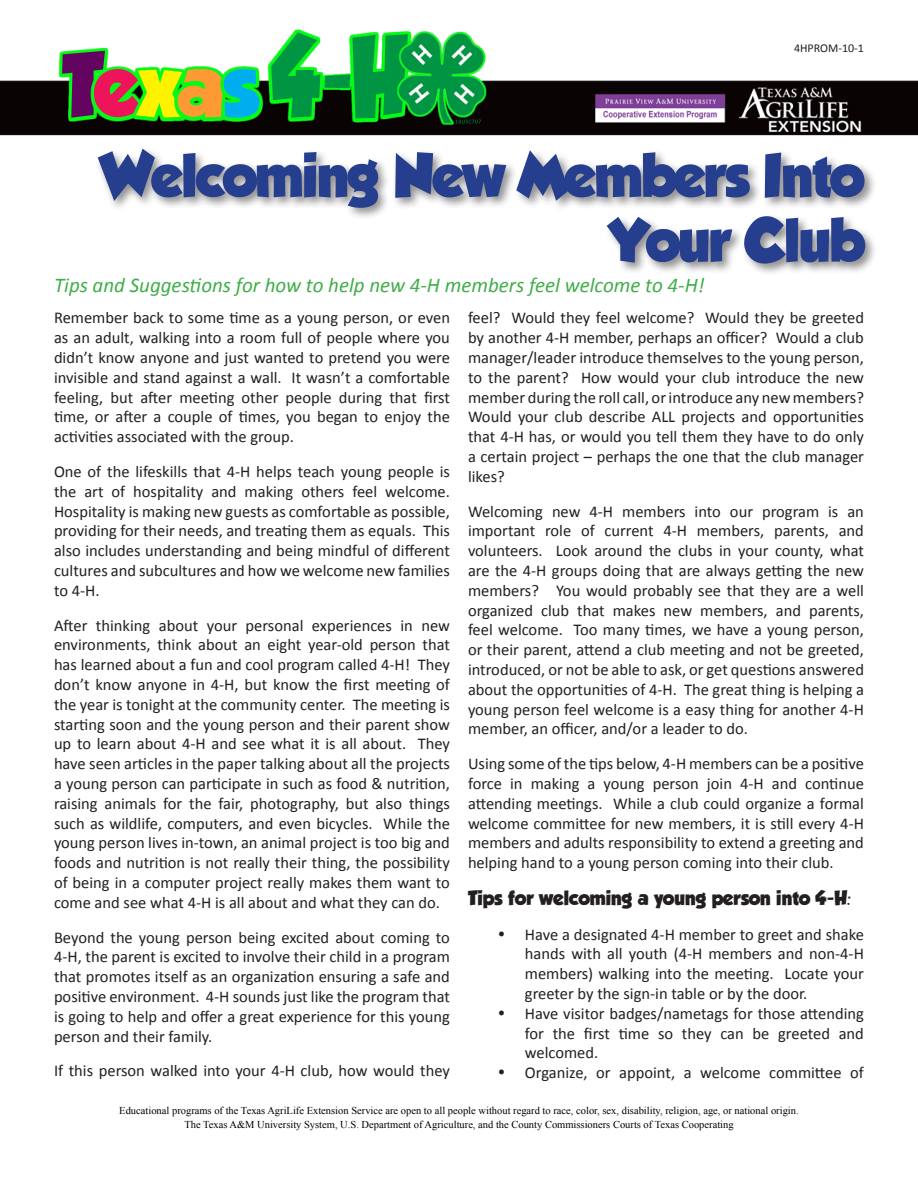
<style>
.page{position:relative;width:918px;height:1188px;background:#fff}
.page>*{position:absolute;margin:0;border:0;box-sizing:border-box;transform-origin:0 0}
.t1{font:54px/64.8px "GROBOLD";letter-spacing:-.025em;color:#253f8e;text-align:right}
.t2{font:italic 21px "Calibri";color:#40ae49}
.t3{font:18px "GROBOLD";color:#231f20}
.t4{font:16.5px/19.8px "Calibri";color:#231f20;text-align:justify}
.t5{font:12px "Calibri";color:#231f20}
.t6{font:10.5px/13.5px "Times New Roman";color:#000;text-align:center}
</style>
<div class="page">
<img style="left:0;top:29px;width:918px;height:107px">
<img style="left:62px;top:51px;width:43px;height:67px">
<img style="left:94px;top:69px;width:48px;height:48px">
<img style="left:136px;top:70px;width:42px;height:48px">
<img style="left:178px;top:69px;width:82px;height:49px">
<img style="left:271px;top:32px;width:49px;height:86px">
<img style="left:324px;top:75px;width:26px;height:13px">
<img style="left:352px;top:34px;width:56px;height:84px">
<img style="left:459px;top:120px;width:19px;height:4px">
<div style="left:95px;top:146px;width:783px;height:130px;background:#231f20;opacity:.5"></div>
<p class="t5" style="left:794px;top:40px;width:71px">4HPROM-10-1</p>
<p class="t1" style="left:100px;top:143px;width:766px">Welcoming New Members Into<br>Your Club</p>
<p class="t2" style="left:54px;top:271px;width:652px">Tips and Suggestions for how to help new 4-H members feel welcome to 4-H!</p>
<p class="t4" style="left:54px;top:308px;width:398px">Remember back to some time as a young person, or even as an adult, walking into a room full of people where you didn’t know anyone and just wanted to pretend you were invisible and stand against a wall. It wasn’t a comfortable feeling, but after meeting other people during that first time, or after a couple of times, you began to enjoy the activities associated with the group.</p>
<p class="t4" style="left:54px;top:462px;width:397px">One of the lifeskills that 4-H helps teach young people is the art of hospitality and making others feel welcome.<br>Hospitality is making new guests as comfortable as possible, providing for their needs, and treating them as equals. This also includes understanding and being mindful of different cultures and subcultures and how we welcome new families to 4-H.</p>
<p class="t4" style="left:54px;top:615px;width:398px">After thinking about your personal experiences in new environments, think about an eight year-old person that has learned about a fun and cool program called 4-H! They don’t know anyone in 4-H, but know the first meeting of the year is tonight at the community center. The meeting is starting soon and the young person and their parent show up to learn about 4-H and see what it is all about. They have seen articles in the paper talking about all the projects a young person can participate in such as food &amp; nutrition, raising animals for the fair, photography, but also things such as wildlife, computers, and even bicycles. While the young person lives in-town, an animal project is too big and foods and nutrition is not really their thing, the possibility of being in a computer project really makes them want to come and see what 4-H is all about and what they can do.</p>
<p class="t4" style="left:54px;top:927px;width:398px">Beyond the young person being excited about coming to 4-H, the parent is excited to involve their child in a program that promotes itself as an organization ensuring a safe and positive environment. 4-H sounds just like the program that is going to help and offer a great experience for this young person and their family.</p>
<p class="t4" style="left:54px;top:1061px;width:398px">If this person walked into your 4-H club, how would they</p>
<p class="t4" style="left:468px;top:308px;width:398px">feel? Would they feel welcome? Would they be greeted by another 4-H member, perhaps an officer? Would a club manager/leader introduce themselves to the young person, to the parent? How would your club introduce the new member during the roll call, or introduce any new members?<br>Would your club describe ALL projects and opportunities that 4-H has, or would you tell them they have to do only a certain project – perhaps the one that the club manager likes?</p>
<p class="t4" style="left:468px;top:501px;width:398px">Welcoming new 4-H members into our program is an important role of current 4-H members, parents, and volunteers. Look around the clubs in your county, what are the 4-H groups doing that are always getting the new members? You would probably see that they are a well organized club that makes new members, and parents, feel welcome. Too many times, we have a young person, or their parent, attend a club meeting and not be greeted, introduced, or not be able to ask, or get questions answered about the opportunities of 4-H. The great thing is helping a young person feel welcome is a easy thing for another 4-H member, an officer, and/or a leader to do.</p>
<p class="t4" style="left:468px;top:754px;width:398px">Using some of the tips below, 4-H members can be a positive force in making a young person join 4-H and continue attending meetings. While a club could organize a formal welcome committee for new members, it is still every 4-H members and adults responsibility to extend a greeting and helping hand to a young person coming into their club.</p>
<p class="t3" style="left:468px;top:887px;width:384px">Tips for welcoming a young person into 4-H:</p>
<p class="t4" style="left:525px;top:924px;width:341px;text-indent:-27px">• Have a designated 4-H member to greet and shake hands with all youth (4-H members and non-4-H members) walking into the meeting. Locate your greeter by the sign-in table or by the door.</p>
<p class="t4" style="left:525px;top:1003px;width:341px;text-indent:-27px">• Have visitor badges/nametags for those attending for the first time so they can be greeted and welcomed.</p>
<p class="t4" style="left:498px;top:1063px;width:368px">• Organize, or appoint, a welcome committee of</p>
<p class="t6" style="left:119px;top:1104px;width:681px">Educational programs of the Texas AgriLife Extension Service are open to all people without regard to race, color, sex, disability, religion, age, or national origin.<br>The Texas A&amp;M University System, U.S. Department of Agriculture, and the County Commissioners Courts of Texas Cooperating</p>
</div>
